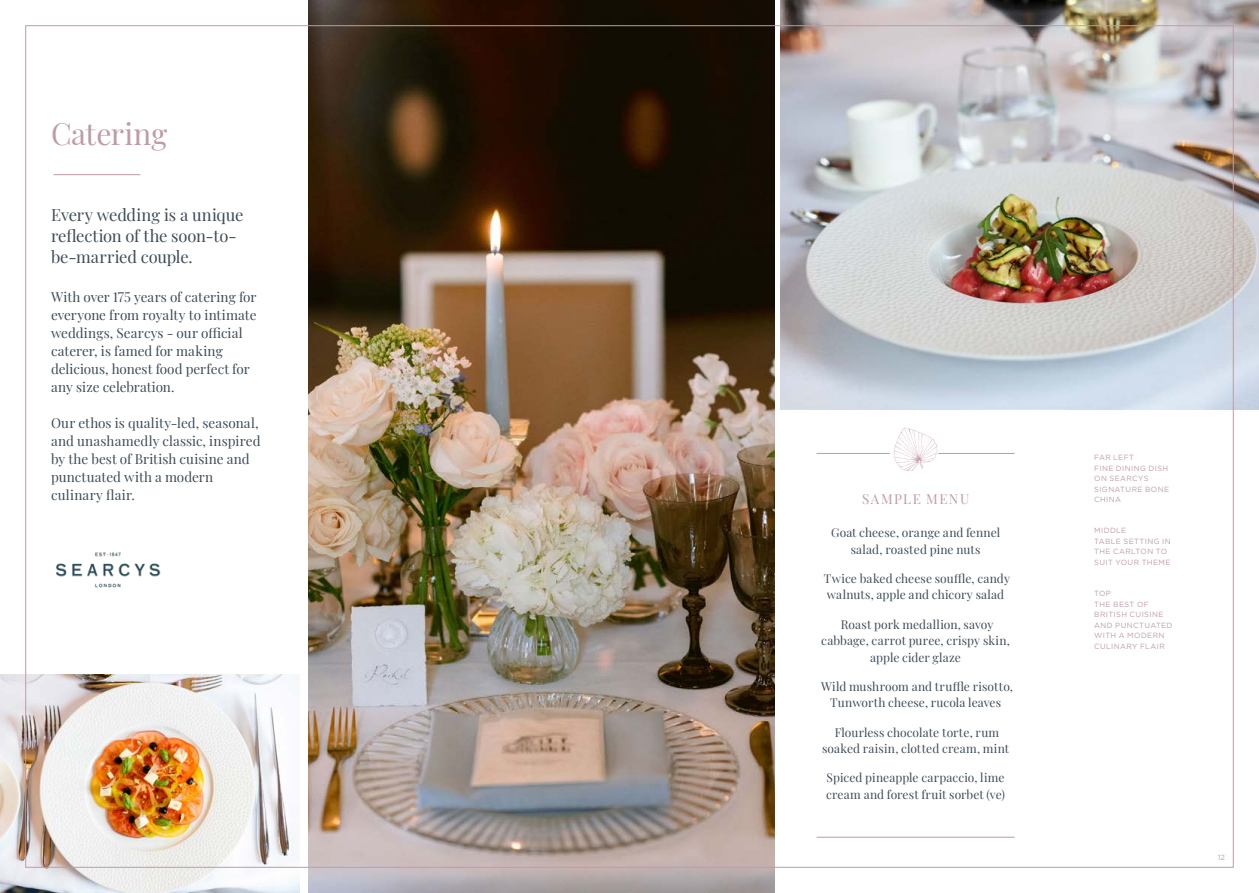
<style>
.page{position:relative;width:1259px;height:893px;background:#fff}
.page>*{position:absolute;margin:0;border:0;box-sizing:border-box;transform-origin:0 0}
.t1{font:30px "Playfair Display";color:#bf9ba7}
.t2{font:16.5px/21px "Playfair Display";letter-spacing:-.005em;color:#3c4b57}
.t3{font:13.5px/18px "Playfair Display";letter-spacing:.005em;color:#3c4b57}
.t4{font:13.5px "Playfair Display";letter-spacing:.105em;color:#bf9ba7}
.t5{font:12px/16.5px "Playfair Display";letter-spacing:.005em;color:#3c4b57;text-align:center}
.t6{font:7.5px/10.5px "Gotham";letter-spacing:.055em;color:#bf9ba7}
</style>
<div class="page">
<img style="left:308px;top:0;width:466px;height:893px">
<img style="left:0;top:675px;width:299px;height:218px">
<img style="left:781px;top:0;width:478px;height:410px">
<hr style="left:53px;top:174px;width:87px;height:1px;background:#bf9ba7">
<hr style="left:816px;top:453px;width:74px;height:1px;background:#bf9ba7">
<hr style="left:938px;top:453px;width:76px;height:1px;background:#bf9ba7">
<hr style="left:816px;top:837px;width:198px;height:1px;background:#bf9ba7">
<img style="left:56px;top:552px;width:105px;height:36px">
<svg style="left:893px;top:427px;width:45px;height:44px"></svg>
<p class="t1" style="left:51px;top:111px;width:118px">Catering</p>
<p class="t2" style="left:51px;top:203px;width:194px">Every wedding is a unique reflection of the soon-to&shy;be-married couple.</p>
<p class="t3" style="left:51px;top:287px;width:207px">With over 175 years of catering for everyone from royalty to intimate weddings, Searcys - our official caterer, is famed for making delicious, honest food perfect for any size celebration.</p>
<p class="t3" style="left:51px;top:413px;width:211px">Our ethos is quality-led, seasonal, and unashamedly classic, inspired by the best of British cuisine and punctuated with a modern culinary flair.</p>
<p class="t4" style="left:862px;top:488px;width:108px">SAMPLE MENU</p>
<p class="t5" style="left:831px;top:523px;width:171px">Goat cheese, orange and fennel salad, roasted pine nuts</p>
<p class="t5" style="left:824px;top:569px;width:188px;text-align:left">Twice baked cheese souffle, candy walnuts, apple and chicory salad</p>
<p class="t5" style="left:821px;top:615px;width:190px">Roast pork medallion, savoy cabbage, carrot puree, crispy skin, apple cider glaze</p>
<p class="t5" style="left:821px;top:677px;width:193px">Wild mushroom and truffle risotto,<br>Tunworth cheese, rucola leaves</p>
<p class="t5" style="left:822px;top:723px;width:189px">Flourless chocolate torte, rum soaked raisin, clotted cream, mint</p>
<p class="t5" style="left:826px;top:769px;width:180px;text-align:left">Spiced pineapple carpaccio, lime cream and forest fruit sorbet (ve)</p>
<p class="t6" style="left:1094px;top:452px;width:76px">FAR LEFT<br>FINE DINING DISH<br>ON SEARCYS<br>SIGNATURE BONE<br>CHINA</p>
<p class="t6" style="left:1094px;top:525px;width:78px">MIDDLE<br>TABLE SETTING IN<br>THE CARLTON TO<br>SUIT YOUR THEME</p>
<p class="t6" style="left:1094px;top:588px;width:80px">TOP<br>THE BEST OF<br>BRITISH CUISINE<br>AND PUNCTUATED<br>WITH A MODERN<br>CULINARY FLAIR</p>
<p class="t6" style="left:1217px;top:852px;width:9px">12</p>
</div>
